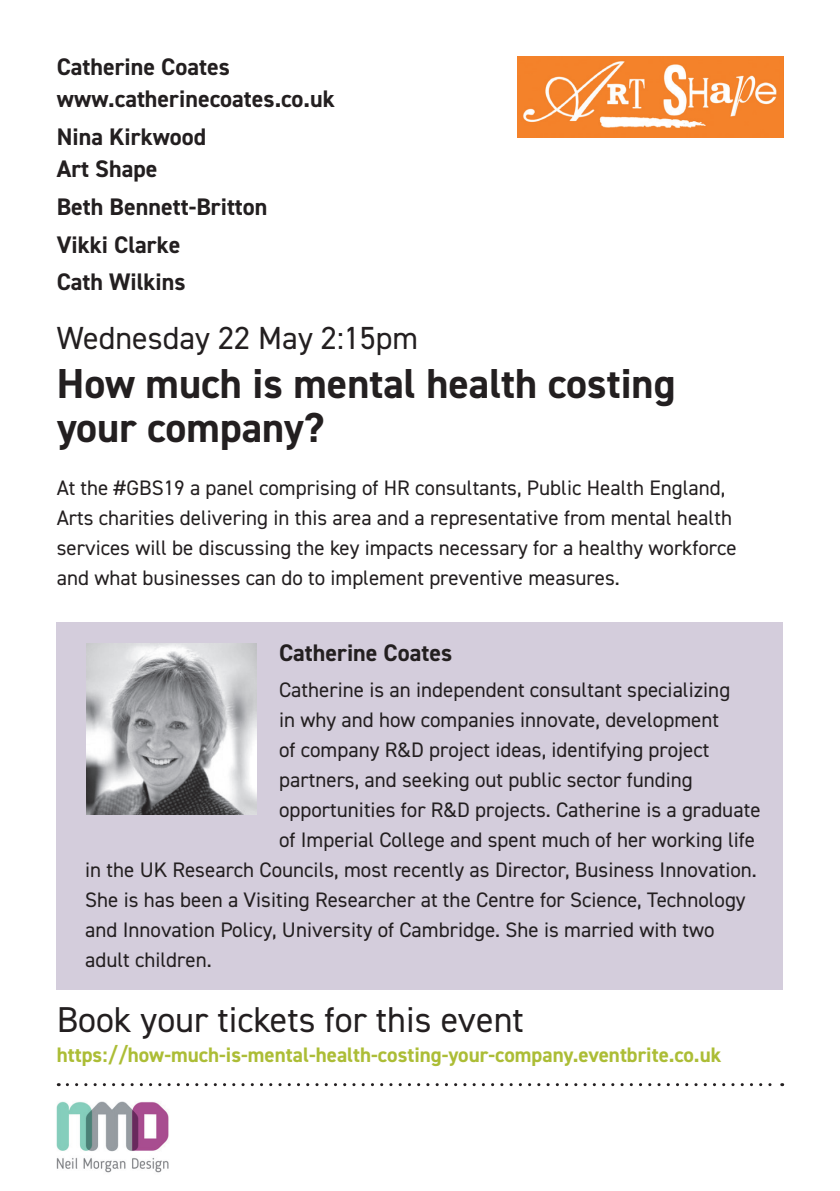
<style>
.page{position:relative;width:840px;height:1191px;background:#fff}
.page>*{position:absolute;margin:0;border:0;box-sizing:border-box;transform-origin:0 0}
.t1{font:700 42px/44px "DIN2014";color:#231f20}
.t2{font:36px "DIN2014";color:#231f20}
.t3{font:32px "DIN2014";color:#231f20}
.t4{font:700 24px/32px "DIN2014";color:#231f20}
.t5{font:21px/30px "DIN2014";color:#231f20}
.t6{font:700 21px "DIN2014";color:#acbd36}
</style>
<div class="page">
<div style="left:57px;top:622px;width:725px;height:367px;background:#d4cddc"></div>
<svg style="left:67px;top:1083px;width:715px;height:3px"></svg>
<img style="left:56px;top:1101px;width:113px;height:72px">
<img style="left:86px;top:644px;width:170px;height:170px">
<img style="left:517px;top:57px;width:265px;height:81px">
<p class="t4" style="left:57px;top:51px;width:279px">Catherine Coates www.catherinecoates.co.uk</p>
<p class="t4" style="left:57px;top:121px;width:151px">Nina Kirkwood<br>Art Shape</p>
<p class="t4" style="left:57px;top:187px;width:212px;line-height:37.6px">Beth Bennett-Britton<br>Vikki Clarke<br>Cath Wilkins</p>
<h3 class="t3" style="left:57px;top:317px;width:363px">Wednesday 22 May 2:15pm</h3>
<h1 class="t1" style="left:57px;top:361px;width:620px">How much is mental health costing your company?</h1>
<p class="t5" style="left:57px;top:472px;width:681px">At the #GBS19 a panel comprising of HR consultants, Public Health England, Arts charities delivering in this area and a representative from mental health services will be discussing the key impacts necessary for a healthy workforce and what businesses can do to implement preventive measures.</p>
<p class="t4" style="left:279px;top:636px;width:174px">Catherine Coates</p>
<p class="t5" style="left:279px;top:674px;width:452px">Catherine is an independent consultant specializing</p>
<p class="t5" style="left:279px;top:704px;width:441px">in why and how companies innovate, development</p>
<p class="t5" style="left:279px;top:734px;width:431px">of company R&amp;D project ideas, identifying project</p>
<p class="t5" style="left:279px;top:764px;width:415px">partners, and seeking out public sector funding</p>
<p class="t5" style="left:279px;top:794px;width:482px">opportunities for R&amp;D projects. Catherine is a graduate</p>
<p class="t5" style="left:279px;top:824px;width:477px">of Imperial College and spent much of her working life</p>
<p class="t5" style="left:85px;top:854px;width:673px">in the UK Research Councils, most recently as Director, Business Innovation.</p>
<p class="t5" style="left:85px;top:884px;width:661px">She is has been a Visiting Researcher at the Centre for Science, Technology</p>
<p class="t5" style="left:85px;top:914px;width:630px">and Innovation Policy, University of Cambridge. She is married with two</p>
<p class="t5" style="left:85px;top:944px;width:128px">adult children.</p>
<h2 class="t2" style="left:57px;top:997px;width:468px">Book your tickets for this event</h2>
<p class="t6" style="left:57px;top:1040px;width:665px">https://how-much-is-mental-health-costing-your-company.eventbrite.co.uk</p>
</div>
